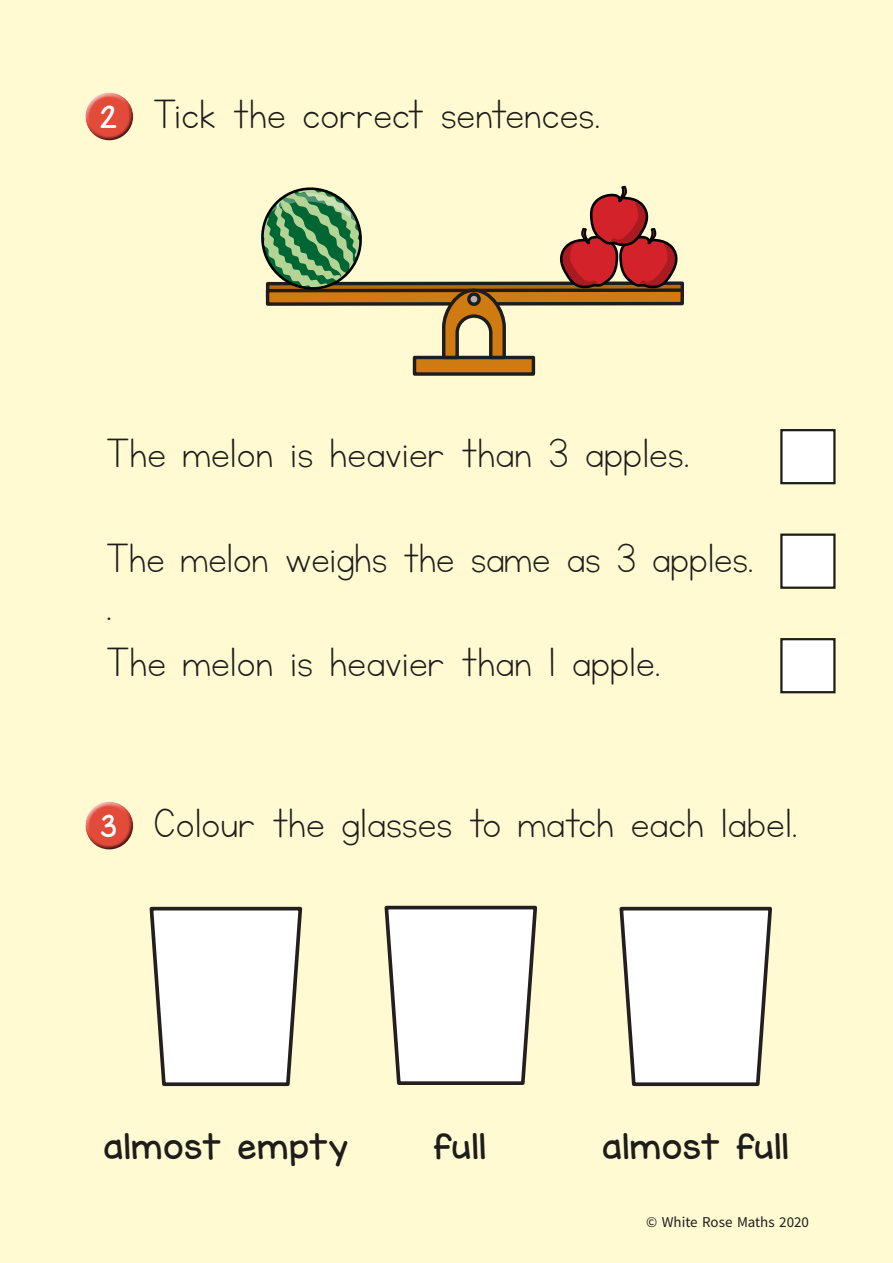
<style>
.page{position:relative;width:893px;height:1263px;background:#fffad2}
.page>*{position:absolute;margin:0;border:0;box-sizing:border-box;transform-origin:0 0}
.t1{font:48px/104.6px "KG Neatly Printed";color:#1d1d1b}
.t2{font:31.5px "KG Miss Kindy Chunky";color:#1d1d1b}
.t3{font:15px "Source Sans Pro";color:#1d1d1b}
.s1{font-family:"KG Miss Kindy Chunky";font-size:27px;color:#fff}
</style>
<div class="page">
<div style="left:84px;top:92px;width:49px;height:38px;background:#fff;opacity:.75"></div>
<div style="left:85px;top:100px;width:50px;height:43px;background:#1d1d1b;opacity:.75"></div>
<div style="left:781px;top:430px;width:53px;height:53px;background:#fff"></div>
<div style="left:780px;top:429px;width:56px;height:55px;border:2px solid #1d1d1b"></div>
<div style="left:781px;top:535px;width:53px;height:53px;background:#fff"></div>
<div style="left:780px;top:533px;width:56px;height:56px;border:2px solid #1d1d1b"></div>
<div style="left:781px;top:639px;width:53px;height:53px;background:#fff"></div>
<div style="left:780px;top:638px;width:56px;height:55px;border:2px solid #1d1d1b"></div>
<div style="left:84px;top:801px;width:49px;height:38px;background:#fff;opacity:.75"></div>
<div style="left:85px;top:809px;width:50px;height:43px;background:#1d1d1b;opacity:.75"></div>
<svg style="left:149px;top:906px;width:154px;height:181px;background:#ecece8"></svg>
<svg style="left:384px;top:905px;width:154px;height:180px;background:#ecece8"></svg>
<svg style="left:619px;top:906px;width:153px;height:181px;background:#ecece8"></svg>
<div style="left:414px;top:357px;width:119px;height:17px;background:#cf7b11"></div>
<div style="left:413px;top:356px;width:122px;height:20px;border:3px solid #1d1d1b"></div>
<svg style="left:261px;top:185px;width:423px;height:176px"></svg>
<p class="t1" style="left:100px;top:63px;width:502px"><span class="s1">2</span> Tick the correct sentences.</p>
<p class="t1" style="left:106px;top:402px;width:649px">The melon is heavier than 3 apples.<br>The melon weighs the same as 3 apples.</p>
<p class="t1" style="left:106px;top:579px;width:556px;line-height:56.6px">.<br>The melon is heavier than 1 apple.</p>
<p class="t1" style="left:101px;top:772px;width:698px"><span class="s1">3</span> Colour the glasses to match each label.</p>
<p class="t2" style="left:103px;top:1125px;width:247px">almost empty</p>
<p class="t2" style="left:434px;top:1125px;width:54px">full</p>
<p class="t2" style="left:602px;top:1125px;width:188px">almost full</p>
<p class="t3" style="left:646px;top:1213px;width:164px">© White Rose Maths 2020</p>
</div>
